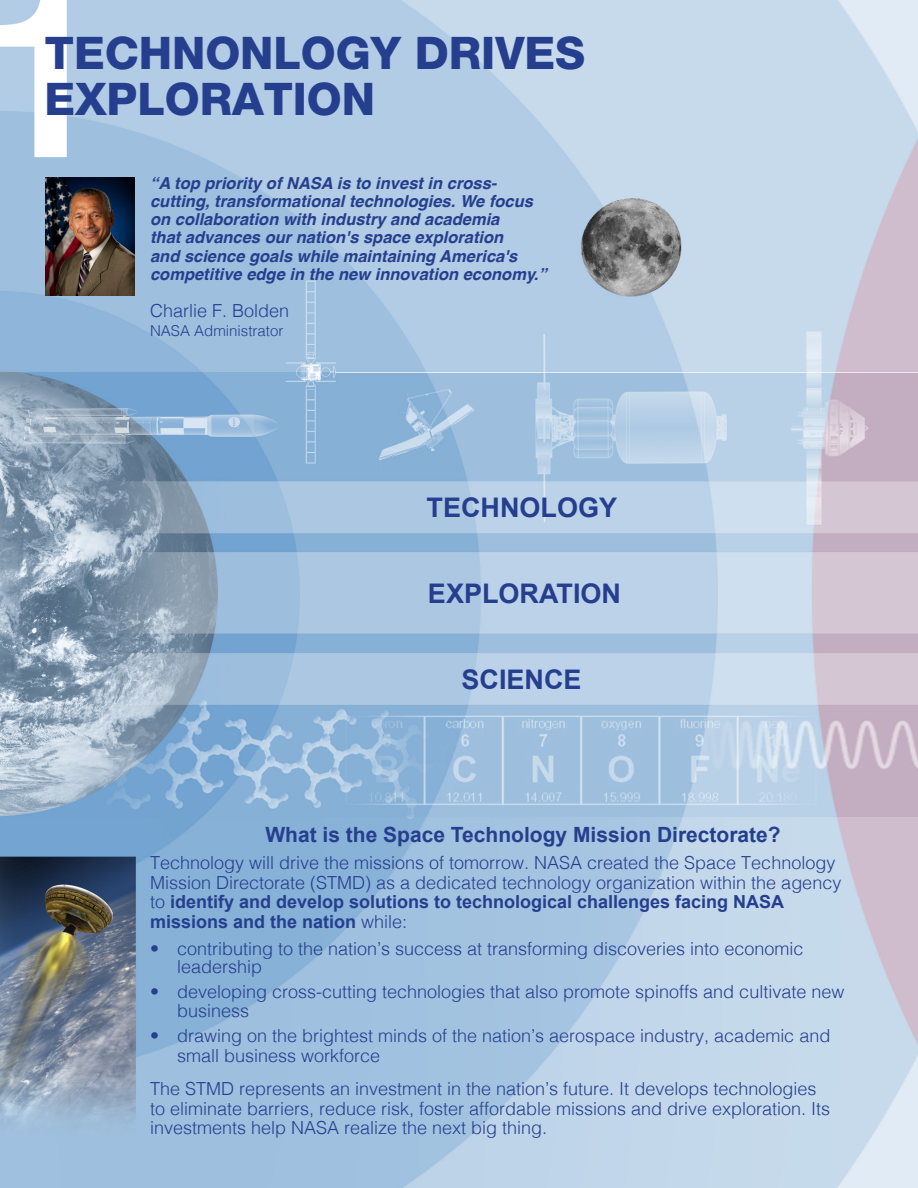
<style>
.page{position:relative;width:918px;height:1188px;background:#fff}
.page>*{position:absolute;margin:0;border:0;box-sizing:border-box;transform-origin:0 0}
.t1{font:800 45px/46.5px "Helvetica Neue LT Std";color:#253f8e}
.t2{font:700 27px "Arial";color:#253f8e}
.t3{font:700 21px "Arial";color:#253f8e}
.t4{font:300 18px/19.5px "Helvetica";color:#253f8e}
.t5{font:italic 700 16.5px/18px "Helvetica";color:#253f8e}
.t6{font:300 15px "Helvetica";color:#253f8e}
.s1{font-family:"Arial";font-weight:700}
</style>
<div class="page">
<img style="left:0;top:0;width:918px;height:1188px">
<img style="left:45px;top:177px;width:90px;height:119px">
<h2 class="t1" style="left:44px;top:29px;width:542px">TECHNONLOGY DRIVES<br>EXPLORATION</h2>
<p class="t5" style="left:150px;top:175px;width:398px">“A top priority of NASA is to invest in cross&shy;cutting, transformational technologies. We focus on collaboration with industry and academia<br>that advances our nation's space exploration<br>and science goals while maintaining America's competitive edge in the new innovation economy.”</p>
<p class="t4" style="left:150px;top:300px;width:141px">Charlie F. Bolden</p>
<p class="t6" style="left:150px;top:318px;width:135px">NASA Administrator</p>
<h3 class="t2" style="left:427px;top:490px;width:192px">TECHNOLOGY</h3>
<h3 class="t2" style="left:428px;top:575px;width:195px">EXPLORATION</h3>
<h3 class="t2" style="left:462px;top:661px;width:122px">SCIENCE</h3>
<h4 class="t3" style="left:265px;top:821px;width:517px">What is the Space Technology Mission Directorate?</h4>
<p class="t4" style="left:150px;top:852px;width:693px">Technology will drive the missions of tomorrow. NASA created the Space Technology Mission Directorate (STMD) as a dedicated technology organization within the agency to <span class="s1">identify and develop solutions to technological challenges facing NASA missions and the nation</span> while:</p>
<p class="t4" style="left:177px;top:938px;width:628px;line-height:18px;text-indent:-27px">• contributing to the nation’s success at transforming discoveries into economic leadership</p>
<p class="t4" style="left:177px;top:980px;width:669px;text-indent:-27px">• developing cross-cutting technologies that also promote spinoffs and cultivate new business</p>
<p class="t4" style="left:177px;top:1025px;width:655px;text-indent:-27px">• drawing on the brightest minds of the nation’s aerospace industry, academic and small business workforce</p>
<p class="t4" style="left:150px;top:1078px;width:682px">The STMD represents an investment in the nation’s future. It develops technologies to eliminate barriers, reduce risk, foster affordable missions and drive exploration. Its investments help NASA realize the next big thing.</p>
</div>
